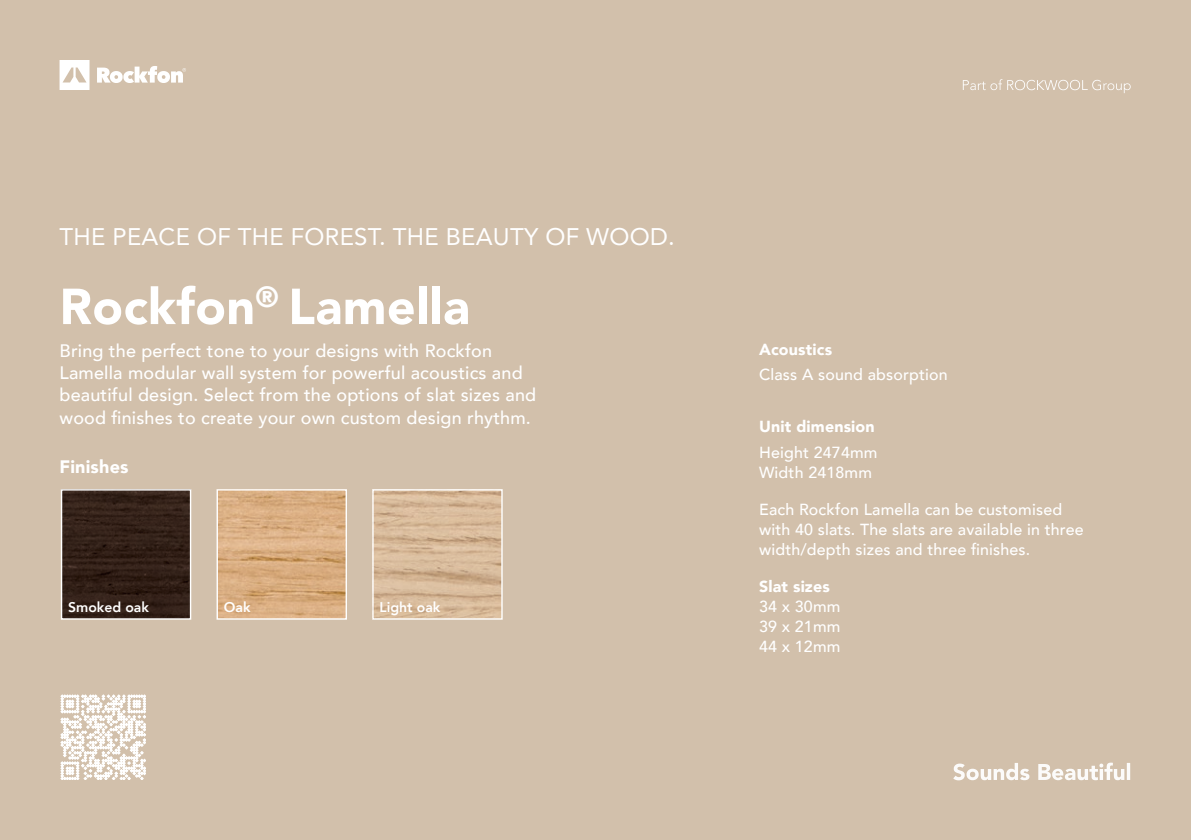
<style>
.page{position:relative;width:1191px;height:840px;background:#fff}
.page>*{position:absolute;margin:0;border:0;box-sizing:border-box;transform-origin:0 0}
.t1{font:900 50px "Avenir";letter-spacing:.01em;color:#fff}
.t2{font:24px "Avenir";letter-spacing:.01em;color:#fff}
.t3{font:500 18px/22px "Avenir";letter-spacing:.01em;color:#fff}
.t4{font:900 18px "Avenir";letter-spacing:.01em;color:#fff}
.t5{font:500 16px/20px "Avenir";letter-spacing:.01em;color:#fff}
.t6{font:900 16px "Avenir";letter-spacing:.01em;color:#fff}
.t7{font:800 14px "Avenir";color:#fff}
</style>
<div class="page">
<div style="left:0;top:0;width:1191px;height:839px;background:#d2c0ab"></div>
<img style="left:374px;top:491px;width:127px;height:126px">
<div style="left:372px;top:489px;width:131px;height:130px;border:1px solid #fff"></div>
<img style="left:218px;top:491px;width:127px;height:126px">
<div style="left:216px;top:489px;width:131px;height:130px;border:1px solid #fff"></div>
<img style="left:63px;top:491px;width:126px;height:126px">
<div style="left:61px;top:489px;width:130px;height:130px;border:1px solid #fff"></div>
<svg style="left:962px;top:79px;width:168px;height:14px"></svg>
<svg style="left:953px;top:762px;width:177px;height:17px"></svg>
<svg style="left:60px;top:60px;width:29px;height:30px"></svg>
<svg style="left:97px;top:66px;width:89px;height:17px"></svg>
<svg style="left:61px;top:694px;width:85px;height:85px"></svg>
<h2 class="t2" style="left:60px;top:218px;width:617px">THE PEACE OF THE FOREST. THE BEAUTY OF WOOD.</h2>
<h1 class="t1" style="left:60px;top:263px;width:412px">Rockfon<sup>®</sup> Lamella</h1>
<p class="t3" style="left:60px;top:339px;width:478px">Bring the perfect tone to your designs with Rockfon Lamella modular wall system for powerful acoustics and beautiful design. Select from the options of slat sizes and wood finishes to create your own custom design rhythm.</p>
<p class="t6" style="left:759px;top:335px;width:74px">Acoustics</p>
<p class="t5" style="left:759px;top:364px;width:190px">Class A sound absorption</p>
<p class="t6" style="left:759px;top:412px;width:117px">Unit dimension</p>
<p class="t5" style="left:759px;top:441px;width:120px">Height 2474mm<br>Width 2418mm</p>
<p class="t5" style="left:759px;top:498px;width:326px">Each Rockfon Lamella can be customised with 40 slats. The slats are available in three width/depth sizes and three finishes.</p>
<p class="t6" style="left:759px;top:572px;width:72px">Slat sizes</p>
<p class="t5" style="left:759px;top:595px;width:83px;text-align:justify">34 x 30mm 39 x 21mm 44 x 12mm</p>
<p class="t4" style="left:60px;top:451px;width:70px">Finishes</p>
<p class="t7" style="left:68px;top:596px;width:82px">Smoked oak</p>
<p class="t7" style="left:224px;top:596px;width:28px">Oak</p>
<p class="t7" style="left:379px;top:596px;width:62px">Light oak</p>
</div>
